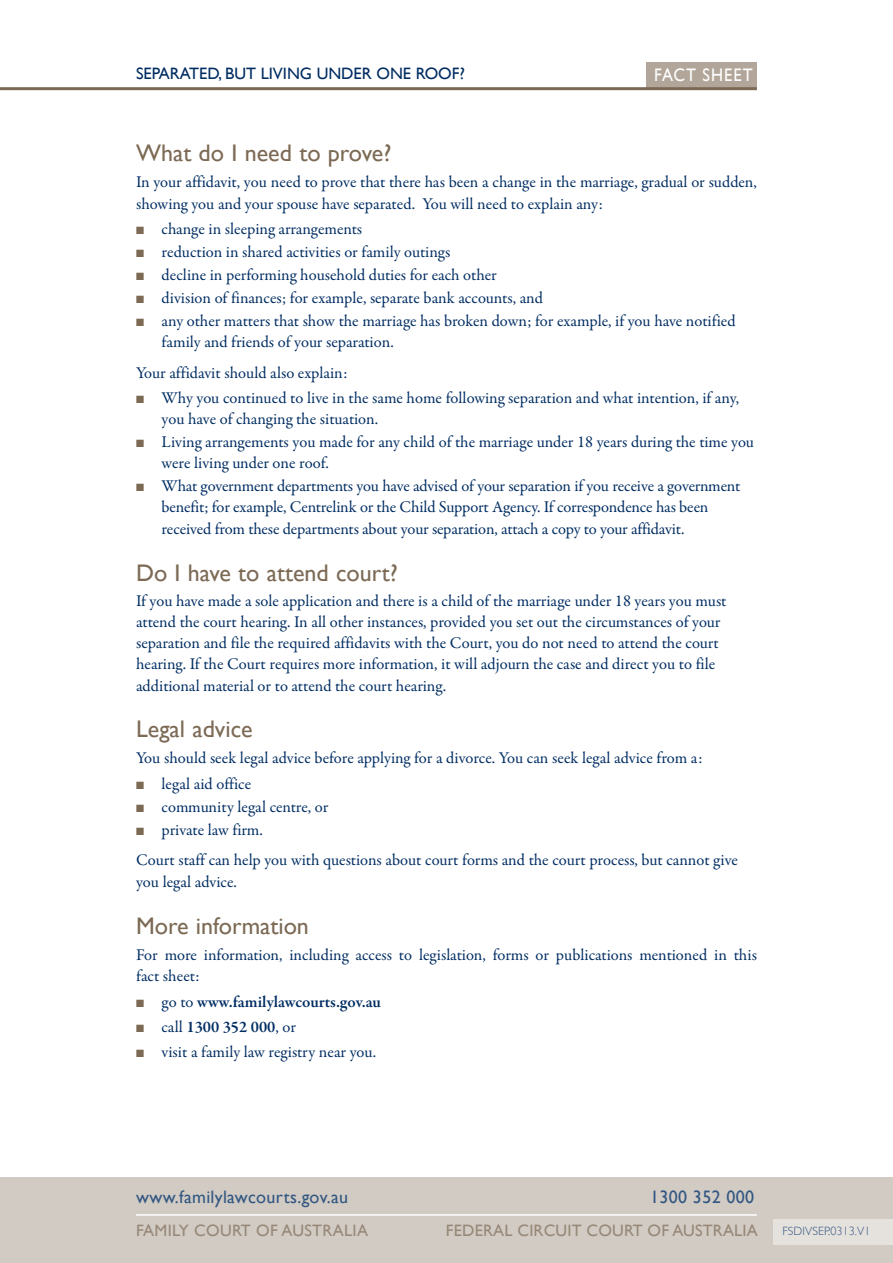
<style>
.page{position:relative;width:893px;height:1263px;background:#fff}
.page>*{position:absolute;margin:0;border:0;box-sizing:border-box;transform-origin:0 0}
.t1{font:24px "Gill Sans";color:#7c6a55}
.t2{font:18.15px "Gill Sans";letter-spacing:.06em;color:#fff;scale:.91 1}
.t3{font:18px "Gill Sans";letter-spacing:.02em;color:#335782}
.t4{font:16.5px/21.1px "Garamond Premr Pro";letter-spacing:-.005em;color:#002d62}
.t5{font:16.5px "Gill Sans";letter-spacing:.01em;color:#978877}
.t6{font:600 16.5px "Garamond Premr Pro";color:#002d62}
.t7{font:16.5px "Gill Sans";color:#002d62}
.t8{font:300 12px "Gill Sans";letter-spacing:.01em;color:#335782}
.s1{color:#7c6a55}
.s2{font-weight:400}
</style>
<div class="page">
<div style="left:646px;top:62px;width:111px;height:26px;background:#b1a699"></div>
<div style="left:0;top:1178px;width:893px;height:85px;background:#d1cbc4"></div>
<hr style="left:0;top:87px;width:757px;height:3px;background:#7c6a55">
<hr style="left:136px;top:1214px;width:621px;height:2px;background:#fff">
<div style="left:774px;top:1219px;width:119px;height:26px;background:#e5e1dd"></div>
<p class="t7" style="left:136px;top:64px;width:331px">Separated, but living under one roof?</p>
<p class="t2" style="left:654px;top:64px;width:110px">fact sheet</p>
<h1 class="t1" style="left:136px;top:139px;width:257px">What do I need to prove?</h1>
<p class="t4" style="left:136px;top:171px;width:622px;line-height:21.8px">In your affidavit, you need to prove that there has been a change in the marriage, gradual or sudden, showing you and your spouse have separated. You will need to explain any:</p>
<p class="t4" style="left:136px;top:218px;width:228px"><span class="s1">■</span> change in sleeping arrangements</p>
<p class="t4" style="left:136px;top:242px;width:316px"><span class="s1">■</span> reduction in shared activities or family outings</p>
<p class="t4" style="left:136px;top:265px;width:362px"><span class="s1">■</span> decline in performing household duties for each other</p>
<p class="t4" style="left:136px;top:288px;width:408px"><span class="s1">■</span> division of finances; for example, separate bank accounts, and</p>
<p class="t4" style="left:162px;top:311px;width:576px;text-indent:-26px"><span class="s1">■</span> any other matters that show the marriage has broken down; for example, if you have notified family and friends of your separation.</p>
<p class="t4" style="left:136px;top:362px;width:213px">Your affidavit should also explain:</p>
<p class="t4" style="left:162px;top:387px;width:579px;text-indent:-26px"><span class="s1">■</span> Why you continued to live in the same home following separation and what intention, if any, you have of changing the situation.</p>
<p class="t4" style="left:162px;top:432px;width:594px;text-indent:-26px"><span class="s1">■</span> Living arrangements you made for any child of the marriage under 18 years during the time you were living under one roof.</p>
<p class="t4" style="left:162px;top:476px;width:580px;text-indent:-26px"><span class="s1">■</span> What government departments you have advised of your separation if you receive a government benefit; for example, Centrelink or the Child Support Agency. If correspondence has been received from these departments about your separation, attach a copy to your affidavit.</p>
<h1 class="t1" style="left:136px;top:559px;width:263px">Do I have to attend court?</h1>
<p class="t4" style="left:136px;top:590px;width:592px">If you have made a sole application and there is a child of the marriage under 18 years you must attend the court hearing. In all other instances, provided you set out the circumstances of your separation and file the required affidavits with the Court, you do not need to attend the court hearing. If the Court requires more information, it will adjourn the case and direct you to file additional material or to attend the court hearing.</p>
<h1 class="t1" style="left:136px;top:715px;width:118px">Legal advice</h1>
<p class="t4" style="left:136px;top:748px;width:568px">You should seek legal advice before applying for a divorce. You can seek legal advice from a:</p>
<p class="t4" style="left:136px;top:773px;width:117px"><span class="s1">■</span> legal aid office</p>
<p class="t4" style="left:136px;top:796px;width:194px"><span class="s1">■</span> community legal centre, or</p>
<p class="t4" style="left:136px;top:815px;width:603px;line-height:30.3px"><span class="s1">■</span> private law firm.<br>Court staff can help you with questions about court forms and the court process, but cannot give</p>
<p class="t4" style="left:136px;top:871px;width:102px">you legal advice.</p>
<h1 class="t1" style="left:136px;top:912px;width:174px">More information</h1>
<p class="t4" style="left:136px;top:944px;width:622px;line-height:21.8px">For more information, including access to legislation, forms or publications mentioned in this fact sheet:</p>
<p class="t6" style="left:136px;top:991px;width:247px"><span class="s1">■</span> <span class="s2">go to</span> www.familylawcourts.gov.au</p>
<p class="t6" style="left:136px;top:1017px;width:161px"><span class="s1">■</span> <span class="s2">call</span> 1300 352 000<span class="s2">, or</span></p>
<p class="t4" style="left:136px;top:1042px;width:242px"><span class="s1">■</span> visit a family law registry near you.</p>
<p class="t3" style="left:136px;top:1186px;width:214px">www.familylawcourts.gov.au</p>
<p class="t3" style="left:650px;top:1186px;width:105px">1300 352 000</p>
<p class="t5" style="left:136px;top:1221px;width:233px">family court of australia</p>
<p class="t5" style="left:446px;top:1221px;width:313px">federal Circuit court of australia</p>
<p class="t8" style="left:782px;top:1224px;width:90px">FSDIVSEP.0313.V1</p>
</div>
